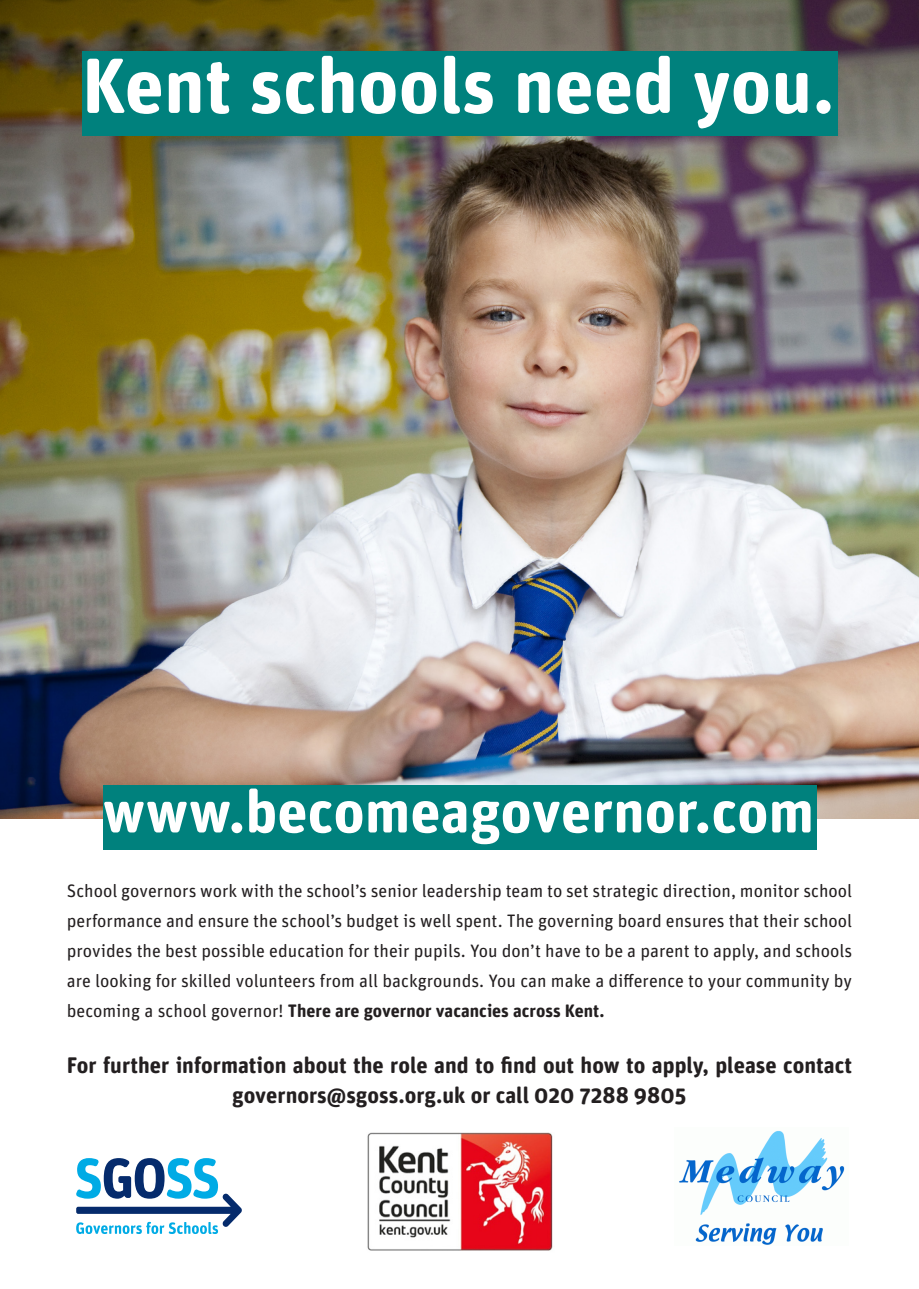
<style>
.page{position:relative;width:919px;height:1289px;background:#fff}
.page>*{position:absolute;margin:0;border:0;box-sizing:border-box;transform-origin:0 0}
.t1{font:700 78px "Unit Rounded OT";letter-spacing:.005em;color:#fff}
.t2{font:700 60px "Unit Rounded OT";letter-spacing:.005em;color:#fff}
.t3{font:700 22.5px/30px "Unit Rounded OT";color:#231f20;text-align:center}
.t4{font:18px/30px "Unit Rounded OT";color:#231f20;text-align:justify}
.s1{font-weight:700}
</style>
<div class="page">
<img style="left:0;top:0;width:918px;height:819px">
<svg style="left:76px;top:1158px;width:166px;height:75px"></svg>
<div style="left:82px;top:51px;width:755px;height:84px;background:#00817d"></div>
<img style="left:367px;top:1132px;width:186px;height:119px">
<img style="left:679px;top:1130px;width:166px;height:115px">
<div style="left:103px;top:784px;width:713px;height:65px;background:#00817d"></div>
<p class="t1" style="left:82px;top:36px;width:754px">Kent schools need you.</p>
<p class="t2" style="left:103px;top:773px;width:712px">www.becomeagovernor.com</p>
<p class="t4" style="left:67px;top:875px;width:787px">School governors work with the school’s senior leadership team to set strategic direction, monitor school performance and ensure the school’s budget is well spent. The governing board ensures that their school provides the best possible education for their pupils. You don’t have to be a parent to apply, and schools are looking for skilled volunteers from all backgrounds. You can make a difference to your community by becoming a school governor! <span class="s1">There are governor vacancies across Kent.</span></p>
<p class="t3" style="left:67px;top:1049px;width:786px">For further information about the role and to find out how to apply, please contact governors@sgoss.org.uk or call 020 7288 9805</p>
</div>
